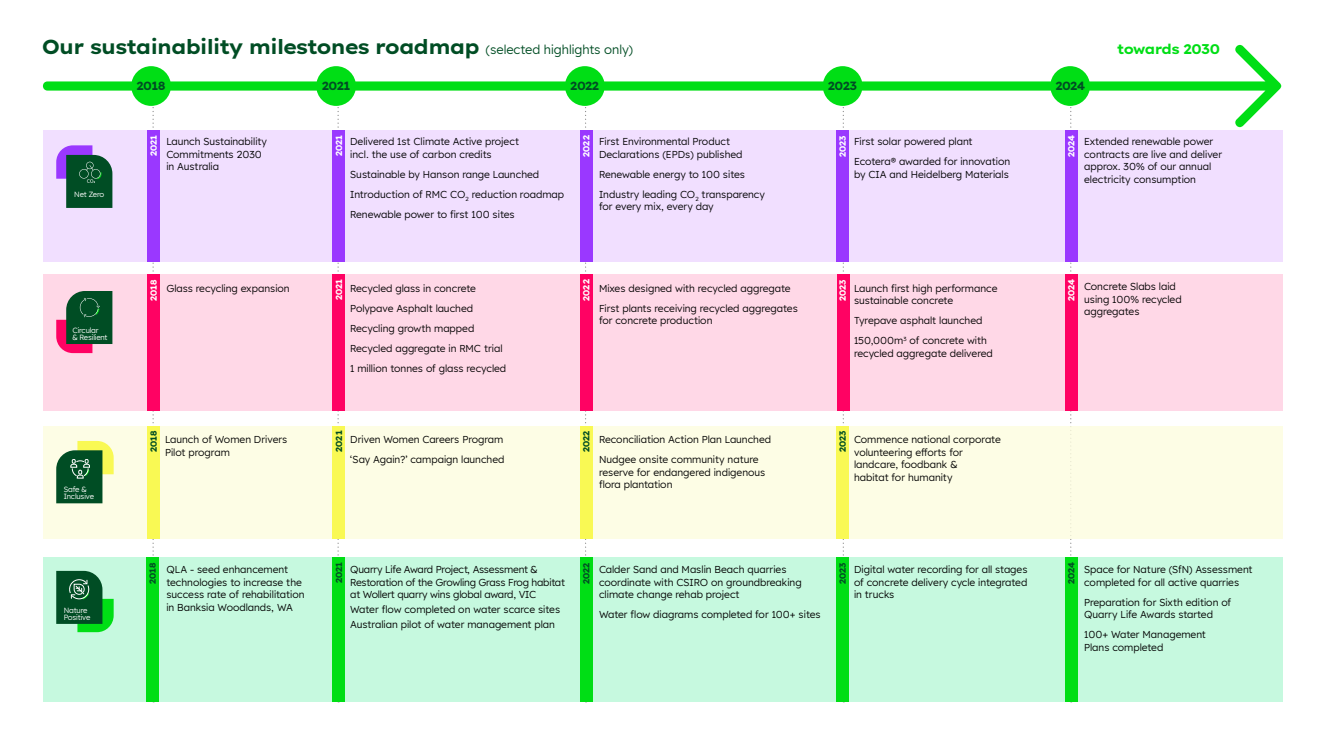
<style>
.page{position:relative;width:1325px;height:745px;background:#fff}
.page>*{position:absolute;margin:0;border:0;box-sizing:border-box;transform-origin:0 0}
.Headline_24pt_bold_green{font:700 20px "Lexend Exa HM";color:#004d24}
.Headline_24pt_bold_green-2{font:700 13.75px "Lexend Exa HM";color:#00de15}
.t1{font:700 11.62px "Lexend Exa HM";color:#004d24}
.Lexend_10_14pt{font:10px/12.5px "Lexend HM";color:#000}
.Lexend_10_14pt-2{font:10px/12.5px "Lexend HM";letter-spacing:-.02em;color:#000}
.t2{font:700 8.75px "Lexend Exa HM";color:#fff}
.t3{font:700 8.75px "Lexend Exa HM";color:#004d24}
.t4{font:7.5px/6.8px "Lexend HM";letter-spacing:-.02em;color:#fff}
.s1{font-family:"Lexend HM";font-weight:400;font-size:12.5px}
</style>
<div class="page">
<svg style="left:585px;top:127px;width:2px;height:429px"></svg>
<svg style="left:338px;top:127px;width:1px;height:429px"></svg>
<svg style="left:152px;top:127px;width:2px;height:429px"></svg>
<svg style="left:1070px;top:127px;width:2px;height:429px"></svg>
<svg style="left:843px;top:127px;width:1px;height:429px"></svg>
<div style="left:43px;top:425px;width:1239px;height:113px;background:#fdfddf"></div>
<div style="left:43px;top:274px;width:1239px;height:137px;background:#ffd8e7"></div>
<div style="left:43px;top:130px;width:1239px;height:131px;background:#f1dfff"></div>
<div style="left:43px;top:557px;width:1239px;height:145px;background:#c6f9df"></div>
<svg style="left:43px;top:45px;width:1238px;height:82px"></svg>
<div style="left:823px;top:66px;width:39px;height:40px;background:#00de15;border-radius:50%"></div>
<div style="left:565px;top:66px;width:40px;height:40px;background:#00de15;border-radius:50%"></div>
<div style="left:1050px;top:66px;width:40px;height:40px;background:#00de15;border-radius:50%"></div>
<div style="left:316px;top:66px;width:40px;height:40px;background:#00de15;border-radius:50%"></div>
<div style="left:131px;top:66px;width:40px;height:40px;background:#00de15;border-radius:50%"></div>
<div style="left:333px;top:130px;width:12px;height:131px;background:#9a38ff"></div>
<div style="left:148px;top:130px;width:12px;height:131px;background:#9a38ff"></div>
<div style="left:333px;top:274px;width:12px;height:137px;background:#ff0263"></div>
<div style="left:148px;top:274px;width:12px;height:137px;background:#ff0263"></div>
<div style="left:333px;top:557px;width:12px;height:145px;background:#00de15"></div>
<div style="left:146px;top:557px;width:13px;height:145px;background:#00de15"></div>
<div style="left:333px;top:425px;width:12px;height:113px;background:#f9f954"></div>
<div style="left:148px;top:425px;width:12px;height:113px;background:#f9f954"></div>
<div style="left:580px;top:130px;width:13px;height:131px;background:#9a38ff"></div>
<div style="left:580px;top:274px;width:13px;height:137px;background:#ff0263"></div>
<div style="left:580px;top:557px;width:13px;height:145px;background:#00de15"></div>
<div style="left:580px;top:425px;width:13px;height:113px;background:#f9f954"></div>
<div style="left:836px;top:130px;width:13px;height:131px;background:#9a38ff"></div>
<div style="left:838px;top:274px;width:12px;height:137px;background:#ff0263"></div>
<div style="left:836px;top:557px;width:13px;height:145px;background:#00de15"></div>
<div style="left:836px;top:425px;width:13px;height:113px;background:#f9f954"></div>
<div style="left:1065px;top:130px;width:13px;height:131px;background:#9a38ff"></div>
<div style="left:1065px;top:274px;width:13px;height:137px;background:#ff0263"></div>
<div style="left:1065px;top:557px;width:13px;height:145px;background:#00de15"></div>
<svg style="left:56px;top:570px;width:58px;height:61px"></svg>
<svg style="left:56px;top:145px;width:56px;height:63px"></svg>
<svg style="left:56px;top:291px;width:56px;height:62px"></svg>
<svg style="left:56px;top:441px;width:58px;height:62px"></svg>
<p class="Headline_24pt_bold_green" style="left:43px;top:31px;width:592px">Our sustainability milestones roadmap <span class="s1">(selected highlights only)</span></p>
<p class="t1" style="left:137px;top:77px;width:30px">2018</p>
<p class="t1" style="left:322px;top:77px;width:29px">2021</p>
<p class="t1" style="left:571px;top:77px;width:30px">2022</p>
<p class="t1" style="left:828px;top:77px;width:30px">2023</p>
<p class="t1" style="left:1056px;top:77px;width:31px">2024</p>
<p class="Headline_24pt_bold_green-2" style="left:1118px;top:38px;width:104px">towards 2030</p>
<p class="t4" style="left:74px;top:190px;width:31px">Net Zero</p>
<p class="t4" style="left:72px;top:326px;width:37px">Circular<br>&amp; Resilient</p>
<p class="t4" style="left:64px;top:485px;width:32px">Safe &amp;<br>Inclusive</p>
<p class="t4" style="left:64px;top:606px;width:28px">Nature<br>Positive</p>
<p class="t2" style="left:147px;top:156px;width:22px;rotate:-90deg">2021</p>
<p class="t2" style="left:332px;top:156px;width:22px;rotate:-90deg">2021</p>
<p class="Lexend_10_14pt" style="left:166px;top:135px;width:102px">Launch Sustainability<br>Commitments 2030 in Australia</p>
<p class="Lexend_10_14pt" style="left:350px;top:135px;width:170px">Delivered 1st Climate Active project incl. the use of carbon credits</p>
<p class="Lexend_10_14pt" style="left:350px;top:167px;width:190px">Sustainable by Hanson range Launched</p>
<p class="Lexend_10_14pt" style="left:350px;top:187px;width:215px">Introduction of RMC CO<sub>2</sub> reduction roadmap</p>
<p class="Lexend_10_14pt" style="left:350px;top:207px;width:166px">Renewable power to first 100 sites</p>
<p class="t2" style="left:579px;top:157px;width:23px;rotate:-90deg">2022</p>
<p class="Lexend_10_14pt" style="left:599px;top:135px;width:145px">First Environmental Product<br>Declarations (EPDs) published</p>
<p class="Lexend_10_14pt" style="left:599px;top:167px;width:148px">Renewable energy to 100 sites</p>
<p class="Lexend_10_14pt" style="left:599px;top:187px;width:167px">Industry leading CO<sub>2</sub> transparency for every mix, every day</p>
<p class="t2" style="left:836px;top:157px;width:23px;rotate:-90deg">2023</p>
<p class="Lexend_10_14pt" style="left:854px;top:135px;width:120px">First solar powered plant</p>
<p class="Lexend_10_14pt" style="left:854px;top:155px;width:158px">Ecotera® awarded for innovation by CIA and Heidelberg Materials</p>
<p class="t2" style="left:1064px;top:157px;width:23px;rotate:-90deg">2024</p>
<p class="Lexend_10_14pt" style="left:1084px;top:135px;width:140px">Extended renewable power contracts are live and deliver approx. 30% of our annual electricity consumption</p>
<p class="t2" style="left:147px;top:300px;width:23px;rotate:-90deg">2018</p>
<p class="t2" style="left:332px;top:300px;width:22px;rotate:-90deg">2021</p>
<p class="Lexend_10_14pt" style="left:166px;top:281px;width:125px">Glass recycling expansion</p>
<p class="Lexend_10_14pt" style="left:350px;top:281px;width:127px">Recycled glass in concrete</p>
<p class="Lexend_10_14pt" style="left:350px;top:301px;width:124px">Polypave Asphalt lauched</p>
<p class="Lexend_10_14pt" style="left:350px;top:321px;width:126px">Recycling growth mapped</p>
<p class="Lexend_10_14pt" style="left:350px;top:341px;width:154px">Recycled aggregate in RMC trial</p>
<p class="Lexend_10_14pt" style="left:350px;top:361px;width:158px">1 million tonnes of glass recycled</p>
<p class="t2" style="left:579px;top:300px;width:23px;rotate:-90deg">2022</p>
<p class="Lexend_10_14pt" style="left:599px;top:281px;width:193px">Mixes designed with recycled aggregate</p>
<p class="Lexend_10_14pt" style="left:599px;top:301px;width:200px">First plants receiving recycled aggregates for concrete production</p>
<p class="t2" style="left:836px;top:301px;width:23px;rotate:-90deg">2023</p>
<p class="Lexend_10_14pt" style="left:854px;top:281px;width:145px">Launch first high performance sustainable concrete</p>
<p class="Lexend_10_14pt" style="left:854px;top:313px;width:130px">Tyrepave asphalt launched</p>
<p class="Lexend_10_14pt" style="left:854px;top:333px;width:140px">150,000m<sup>3</sup> of concrete with recycled aggregate delivered</p>
<p class="t2" style="left:1064px;top:301px;width:23px;rotate:-90deg">2024</p>
<p class="Lexend_10_14pt" style="left:1084px;top:280px;width:99px">Concrete Slabs laid using 100% recycled aggregates</p>
<p class="t3" style="left:579px;top:452px;width:23px;rotate:-90deg">2022</p>
<p class="t3" style="left:147px;top:452px;width:23px;rotate:-90deg">2018</p>
<p class="t3" style="left:332px;top:451px;width:22px;rotate:-90deg">2021</p>
<p class="Lexend_10_14pt" style="left:165px;top:432px;width:124px">Launch of Women Drivers<br>Pilot program</p>
<p class="Lexend_10_14pt" style="left:599px;top:432px;width:174px">Reconciliation Action Plan Launched</p>
<p class="Lexend_10_14pt" style="left:599px;top:452px;width:168px">Nudgee onsite community nature reserve for endangered indigenous flora plantation</p>
<p class="Lexend_10_14pt" style="left:350px;top:432px;width:155px">Driven Women Careers Program</p>
<p class="Lexend_10_14pt" style="left:350px;top:452px;width:156px">‘Say Again?’ campaign launched</p>
<p class="t3" style="left:836px;top:452px;width:23px;rotate:-90deg">2023</p>
<p class="Lexend_10_14pt" style="left:854px;top:432px;width:148px">Commence national corporate volunteering efforts for landcare, foodbank &amp;<br>habitat for humanity</p>
<p class="t3" style="left:1064px;top:584px;width:23px;rotate:-90deg">2024</p>
<p class="t3" style="left:579px;top:583px;width:23px;rotate:-90deg">2022</p>
<p class="t3" style="left:146px;top:583px;width:23px;rotate:-90deg">2018</p>
<p class="t3" style="left:332px;top:583px;width:22px;rotate:-90deg">2021</p>
<p class="t3" style="left:836px;top:583px;width:23px;rotate:-90deg">2023</p>
<p class="Lexend_10_14pt-2" style="left:350px;top:562px;width:216px">Quarry Life Award Project, Assessment &amp;<br>Restoration of the Growling Grass Frog habitat at Wollert quarry wins global award, VIC</p>
<p class="Lexend_10_14pt" style="left:350px;top:602px;width:212px">Water flow completed on water scarce sites</p>
<p class="Lexend_10_14pt" style="left:350px;top:617px;width:206px">Australian pilot of water management plan</p>
<p class="Lexend_10_14pt" style="left:599px;top:562px;width:204px">Calder Sand and Maslin Beach quarries coordinate with CSIRO on groundbreaking climate change rehab project</p>
<p class="Lexend_10_14pt" style="left:599px;top:607px;width:223px">Water flow diagrams completed for 100+ sites</p>
<p class="Lexend_10_14pt" style="left:854px;top:562px;width:175px;text-align:justify">Digital water recording for all stages of concrete delivery cycle integrated in trucks</p>
<p class="Lexend_10_14pt" style="left:166px;top:562px;width:140px">QLA - seed enhancement technologies to increase the success rate of rehabilitation in Banksia Woodlands, WA</p>
<p class="Lexend_10_14pt" style="left:1084px;top:562px;width:170px">Space for Nature (SfN) Assessment completed for all active quarries</p>
<p class="Lexend_10_14pt" style="left:1084px;top:595px;width:149px">Preparation for Sixth edition of<br>Quarry Life Awards started</p>
<p class="Lexend_10_14pt" style="left:1084px;top:627px;width:123px">100+ Water Management<br>Plans completed</p>
</div>
